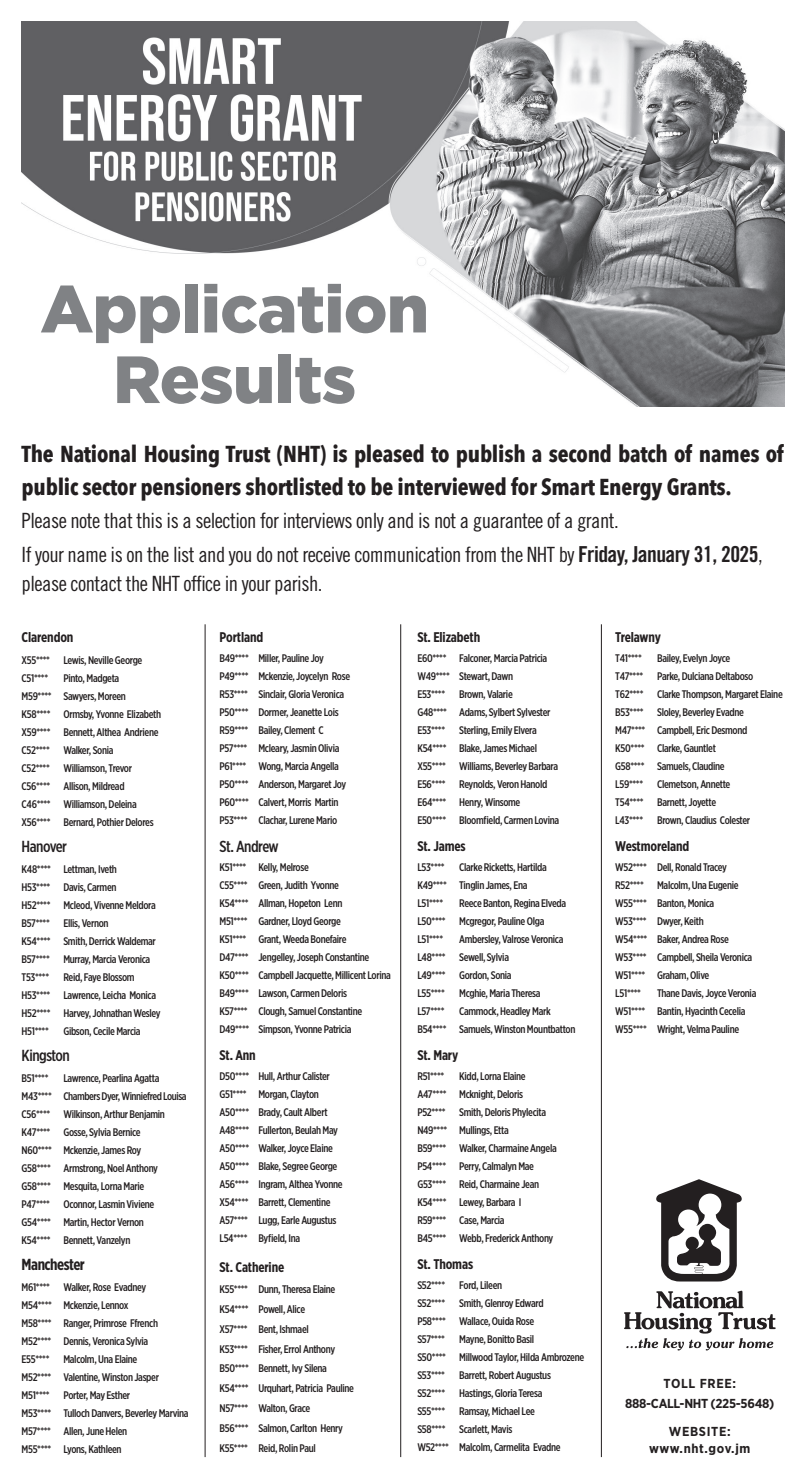
<style>
.page{position:relative;width:806px;height:1475px;background:#fff}
.page>*{position:absolute;margin:0;border:0;box-sizing:border-box;transform-origin:0 0}
.t1{font:900 66.5px/70.5px "Gotham";letter-spacing:-.01em;color:#808285;text-align:center}
.t2{font:700 23px/33px "Avenir Next Condensed";letter-spacing:-.01em;color:#231f20}
.t3{font:21px/34px "Trade Gothic LT Std Cn 18";letter-spacing:-.025em;color:#231f20}
.t4{font:500 16px "Gotham X Narrow";letter-spacing:-.03em;color:#231f20}
.t5{font:700 16px "Gotham X Narrow";letter-spacing:-.03em;color:#231f20}
.t6{font:700 14px "Gotham X Narrow";letter-spacing:-.01em;color:#231f20}
.t7{font:700 13px/20.5px "Gotham Narrow";letter-spacing:-.025em;color:#231f20;text-align:center}
.t8{font:700 13px/17.1px "Gotham Narrow";letter-spacing:.035em;color:#231f20;text-align:center}
.t9{font:500 11px/18px "Gotham X Narrow";letter-spacing:-.03em;color:#231f20}
.s1{font-family:"Trade Gothic LT Std Bd Cn 20";font-size:22px}
</style>
<div class="page">
<img style="left:22px;top:22px;width:761px;height:384px">
<svg style="left:624px;top:1290px;width:151px;height:60px"></svg>
<svg style="left:656px;top:1179px;width:85px;height:102px"></svg>
<hr style="left:204px;top:624px;width:1px;height:832px;background:#231f20">
<hr style="left:400px;top:624px;width:1px;height:832px;background:#231f20">
<hr style="left:600px;top:624px;width:1px;height:832px;background:#231f20">
<h1 class="t1" style="left:40px;top:273px;width:390px">Application<br>Results</h1>
<h2 class="t2" style="left:22px;top:437px;width:763px">The National Housing Trust (NHT) is pleased to publish a second batch of names of public sector pensioners shortlisted to be interviewed for Smart Energy Grants.</h2>
<h3 class="t3" style="left:22px;top:503px;width:742px">Please note that this is a selection for interviews only and is not a guarantee of a grant.<br>If your name is on the list and you do not receive communication from the NHT by <span class="s1">Friday, January 31, 2025</span>,</h3>
<h3 class="t3" style="left:22px;top:566px;width:302px">please contact the NHT office in your parish.</h3>
<p class="t6" style="left:22px;top:628px;width:53px">Clarendon</p>
<p class="t9" style="left:22px;top:651px;width:122px">X55**** Lewis, Neville George<br>C51****</p>
<p class="t9" style="left:22px;top:669px;width:141px;text-indent:42px">Pinto, Madgeta<br>M59**** Sawyers, Moreen<br>K58**** Ormsby, Yvonne Elizabeth<br>X59**** Bennett, Althea Andriene<br>C52**** Walker, Sonia<br>C52**** Williamson, Trevor<br>C56**** Allison, Mildread<br>C46**** Williamson, Deleina<br>X56**** Bernard, Pothier Delores</p>
<h3 class="t4" style="left:22px;top:836px;width:47px">Hanover</h3>
<p class="t9" style="left:22px;top:860px;width:136px">K48**** Lettman, Iveth<br>H53**** Davis, Carmen<br>H52**** Mcleod, Vivenne Meldora<br>B57**** Ellis, Vernon<br>K54**** Smith, Derrick Waldemar<br>B57**** Murray, Marcia Veronica<br>T53****</p>
<p class="t9" style="left:22px;top:968px;width:140px;text-indent:42px">Reid, Faye Blossom<br>H53**** Lawrence, Leicha Monica<br>H52**** Harvey, Johnathan Wesley<br>H51****</p>
<p class="t9" style="left:63px;top:1022px;width:79px">Gibson, Cecile Marcia</p>
<h3 class="t4" style="left:22px;top:1045px;width:50px">Kingston</h3>
<p class="t9" style="left:22px;top:1068px;width:28px">B51****</p>
<p class="t9" style="left:22px;top:1068px;width:166px;text-indent:42px">Lawrence, Pearlina Agatta<br>M43**** Chambers Dyer, Winniefred Louisa<br>C56**** Wilkinson, Arthur Benjamin<br>K47**** Gosse, Sylvia Bernice<br>N60**** Mckenzie, James Roy<br>G58**** Armstrong, Noel Anthony<br>G58**** Mesquita, Lorna Marie<br>P47**** Oconnor, Lasmin Viviene<br>G54**** Martin, Hector Vernon<br>K54**** Bennett, Vanzelyn</p>
<h3 class="t5" style="left:22px;top:1253px;width:65px">Manchester</h3>
<p class="t9" style="left:22px;top:1277px;width:138px">M61**** Walker, Rose Evadney<br>M54**** Mckenzie, Lennox<br>M58**** Ranger, Primrose Ffrench<br>M52**** Dennis, Veronica Sylvia<br>E55****</p>
<p class="t9" style="left:22px;top:1349px;width:168px;text-indent:42px">Malcolm, Una Elaine<br>M52**** Valentine, Winston Jasper<br>M51**** Porter, May Esther<br>M53**** Tulloch Danvers, Beverley Marvina<br>M57**** Allen, June Helen<br>M55**** Lyons, Kathleen</p>
<p class="t6" style="left:219px;top:628px;width:45px">Portland</p>
<p class="t9" style="left:219px;top:649px;width:132px">B49**** Miller, Pauline Joy<br>P49**** Mckenzie, Joycelyn Rose<br>R53**** Sinclair, Gloria Veronica<br>P50**** Dormer, Jeanette Lois<br>R59**** Bailey, Clement C<br>P57**** Mcleary, Jasmin Olivia<br>P61**** Wong, Marcia Angella<br>P50**** Anderson, Margaret Joy<br>P60**** Calvert, Morris Martin<br>P53**** Clachar, Lurene Mario</p>
<h3 class="t4" style="left:219px;top:836px;width:61px">St. Andrew</h3>
<p class="t9" style="left:219px;top:857px;width:173px">K51**** Kelly, Melrose<br>C55**** Green, Judith Yvonne<br>K54**** Allman, Hopeton Lenn<br>M51**** Gardner, Lloyd George<br>K51**** Grant, Weeda Bonefaire<br>D47**** Jengelley, Joseph Constantine K50**** Campbell Jacquette, Millicent Lorina B49**** Lawson, Carmen Deloris<br>K57**** Clough, Samuel Constantine D49**** Simpson, Yvonne Patricia</p>
<p class="t6" style="left:219px;top:1046px;width:38px">St. Ann</p>
<p class="t9" style="left:219px;top:1066px;width:124px">D50**** Hull, Arthur Calister<br>G51**** Morgan, Clayton<br>A50**** Brady, Cault Albert<br>A48**** Fullerton, Beulah May<br>A50**** Walker, Joyce Elaine<br>A50**** Blake, Segree George<br>A56**** Ingram, Althea Yvonne<br>X54**** Barrett, Clementine<br>A57**** Lugg, Earle Augustus<br>L54**** Byfield, Ina</p>
<p class="t6" style="left:219px;top:1258px;width:66px">St. Catherine</p>
<p class="t9" style="left:219px;top:1278px;width:136px;line-height:19.8px">K55**** Dunn, Theresa Elaine<br>K54**** Powell, Alice<br>X57**** Bent, Ishmael<br>K53**** Fisher, Errol Anthony<br>B50**** Bennett, Ivy Silena<br>K54**** Urquhart, Patricia Pauline<br>N57**** Walton, Grace<br>B56**** Salmon, Carlton Henry<br>K55**** Reid, Rolin Paul</p>
<p class="t6" style="left:417px;top:628px;width:64px">St. Elizabeth</p>
<p class="t9" style="left:417px;top:649px;width:131px">E60**** Falconer, Marcia Patricia<br>W49**** Stewart, Dawn<br>E53****</p>
<p class="t9" style="left:417px;top:684px;width:134px;text-indent:42px">Brown, Valarie<br>G48**** Adams, Sylbert Sylvester<br>E53****</p>
<p class="t9" style="left:417px;top:720px;width:143px;text-indent:42px">Sterling, Emily Elvera<br>K54**** Blake, James Michael<br>X55**** Williams, Beverley Barbara<br>E56**** Reynolds, Veron Hanold<br>E64**** Henry, Winsome<br>E50**** Bloomfield, Carmen Lovina</p>
<p class="t6" style="left:417px;top:837px;width:50px">St. James</p>
<p class="t9" style="left:417px;top:857px;width:29px">L53****</p>
<p class="t9" style="left:417px;top:857px;width:131px;text-indent:42px">Clarke Ricketts, Hartilda<br>K49**** Tinglin James, Ena<br>L51****</p>
<p class="t9" style="left:417px;top:893px;width:150px;text-indent:42px">Reece Banton, Regina Elveda<br>L50**** Mcgregor, Pauline Olga<br>L51****</p>
<p class="t9" style="left:417px;top:929px;width:147px;text-indent:42px">Ambersley, Valrose Veronica<br>L48**** Sewell, Sylvia<br>L49**** Gordon, Sonia<br>L55****</p>
<p class="t9" style="left:459px;top:983px;width:83px">Mcghie, Maria Theresa</p>
<p class="t9" style="left:417px;top:1001px;width:159px;text-indent:42px">Cammock, Headley Mark<br>B54**** Samuels, Winston Mountbatton</p>
<p class="t6" style="left:417px;top:1046px;width:42px">St. Mary</p>
<p class="t9" style="left:417px;top:1066px;width:28px">R51****</p>
<p class="t9" style="left:417px;top:1001px;width:29px">L57****</p>
<p class="t9" style="left:417px;top:1066px;width:141px;text-indent:42px">Kidd, Lorna Elaine<br>A47**** Mcknight, Deloris<br>P52**** Smith, Deloris Phylecita<br>N49**** Mullings, Etta<br>B59**** Walker, Charmaine Angela<br>P54**** Perry, Calmalyn Mae<br>G53**** Reid, Charmaine Jean<br>K54**** Lewey, Barbara I<br>R59**** Case, Marcia<br>B45**** Webb, Frederick Anthony</p>
<p class="t6" style="left:417px;top:1255px;width:57px">St. Thomas</p>
<p class="t9" style="left:417px;top:1275px;width:29px">S52****</p>
<p class="t9" style="left:459px;top:1275px;width:44px">Ford, Lileen</p>
<p class="t9" style="left:417px;top:1293px;width:29px">S52****</p>
<p class="t9" style="left:417px;top:1293px;width:128px;text-indent:42px">Smith, Glenroy Edward<br>P58**** Wallace, Ouida Rose<br>S57****</p>
<p class="t9" style="left:417px;top:1329px;width:168px;text-indent:42px">Mayne, Bonitto Basil<br>S50**** Millwood Taylor, Hilda Ambrozene<br>S53****</p>
<p class="t9" style="left:459px;top:1365px;width:93px">Barrett, Robert Augustus</p>
<p class="t9" style="left:417px;top:1383px;width:29px">S52****</p>
<p class="t9" style="left:459px;top:1383px;width:85px">Hastings, Gloria Teresa</p>
<p class="t9" style="left:417px;top:1401px;width:29px">S55****</p>
<p class="t9" style="left:417px;top:1401px;width:145px;text-indent:42px">Ramsay, Michael Lee<br>S58**** Scarlett, Mavis<br>W52**** Malcolm, Carmelita Evadne</p>
<p class="t6" style="left:615px;top:628px;width:47px">Trelawny</p>
<p class="t9" style="left:615px;top:649px;width:28px">T41****</p>
<p class="t9" style="left:656px;top:649px;width:75px">Bailey, Evelyn Joyce</p>
<p class="t9" style="left:615px;top:667px;width:29px">T47****</p>
<p class="t9" style="left:615px;top:667px;width:169px;text-indent:42px">Parke, Dulciana Deltaboso<br>T62**** Clarke Thompson, Margaret Elaine<br>B53**** Sloley, Beverley Evadne<br>M47**** Campbell, Eric Desmond<br>K50**** Clarke, Gauntlet<br>G58**** Samuels, Claudine<br>L59****</p>
<p class="t9" style="left:615px;top:774px;width:116px;text-indent:42px">Clemetson, Annette<br>T54**** Barnett, Joyette<br>L43****</p>
<p class="t9" style="left:656px;top:810px;width:94px">Brown, Claudius Colester</p>
<p class="t6" style="left:615px;top:837px;width:75px">Westmoreland</p>
<p class="t9" style="left:615px;top:857px;width:138px">W52**** Dell, Ronald Tracey<br>R52**** Malcolm, Una Eugenie<br>W55**** Banton, Monica<br>W53**** Dwyer, Keith<br>W54**** Baker, Andrea Rose<br>W53**** Campbell, Sheila Veronica<br>W51**** Graham, Olive<br>L51****</p>
<p class="t9" style="left:615px;top:983px;width:142px;text-indent:42px">Thane Davis, Joyce Veronia<br>W51**** Bantin, Hyacinth Cecelia<br>W55**** Wright, Velma Pauline</p>
<p class="t7" style="left:625px;top:1372px;width:151px">TOLL FREE:<br>888-CALL-NHT (225-5648)</p>
<p class="t8" style="left:648px;top:1421px;width:103px">WEBSITE: www.nht.gov.jm</p>
</div>
